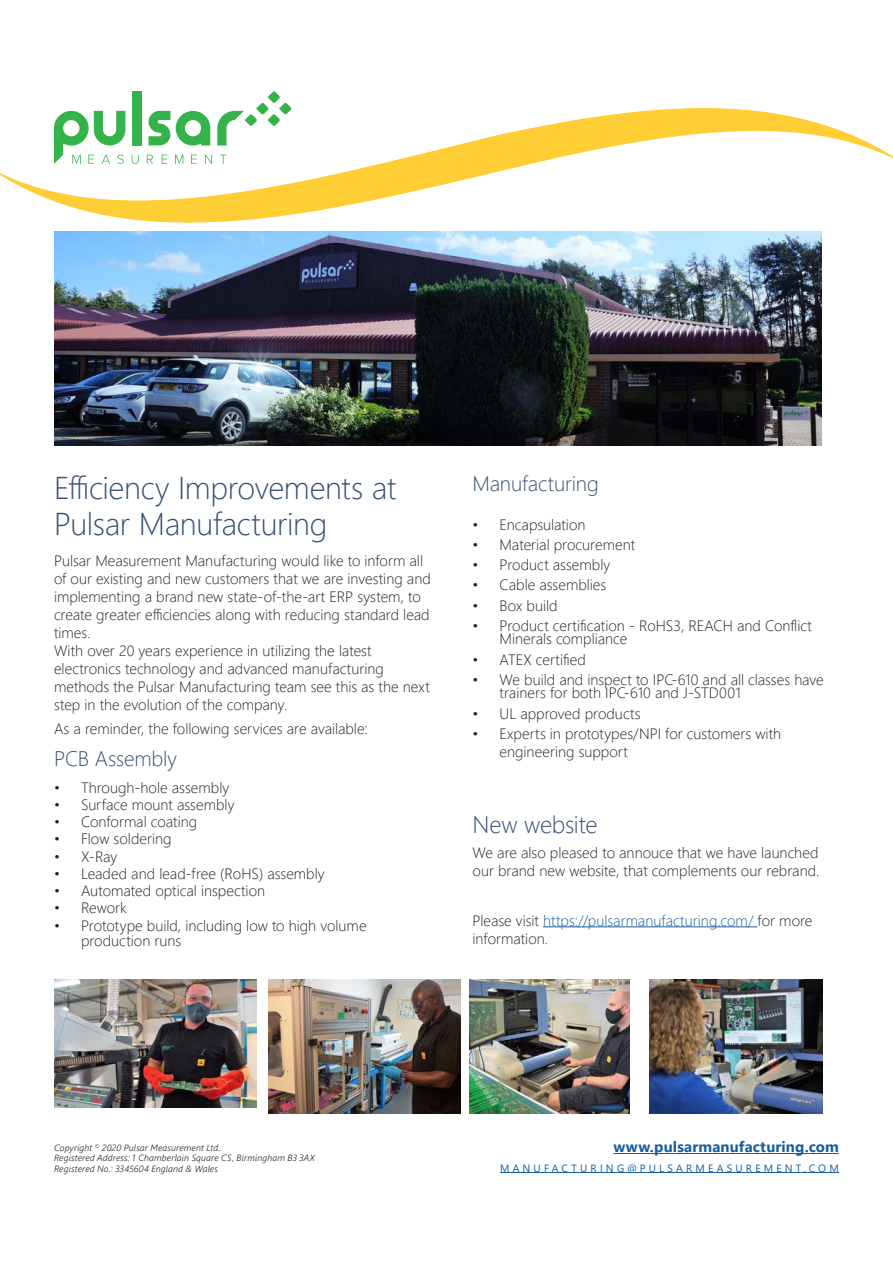
<style>
.page{position:relative;width:893px;height:1263px;background:#fff}
.page>*{position:absolute;margin:0;border:0;box-sizing:border-box;transform-origin:0 0}
.Feature{font:300 31.5px/36px "Segoe UI";letter-spacing:-.01em;color:#365072}
.Body{font:300 24px "Segoe UI";letter-spacing:-.01em;color:#365072}
.Body-2{font:300 21px "Segoe UI";letter-spacing:-.005em;color:#365072}
.Body-3{font:300 15px/18px "Segoe UI";color:#231f20}
.Body-4{font:300 15px/18px "Segoe UI";color:#175d9e}
.Header_1{font:700 15px "Segoe UI";letter-spacing:.01em;color:#175d9e}
.t1{font:10.5px "Segoe UI";letter-spacing:.3em;color:#175d9e}
.t2{font:italic 300 9px "Segoe UI";letter-spacing:.02em;color:#231f20}
.s1{color:#231f20}
</style>
<div class="page">
<hr style="left:613px;top:1153px;width:226px;height:1px;background:#175d9e">
<hr style="left:500px;top:1172px;width:339px;height:1px;background:#175d9e">
<hr style="left:543px;top:926px;width:215px;height:1px;background:#175d9e">
<img style="left:469px;top:979px;width:160px;height:134px">
<img style="left:649px;top:979px;width:173px;height:134px">
<img style="left:54px;top:979px;width:202px;height:129px">
<img style="left:268px;top:979px;width:193px;height:134px">
<img style="left:0;top:109px;width:893px;height:113px">
<div style="left:132px;top:91px;width:10px;height:54px;background:#33b34a"></div>
<svg style="left:149px;top:111px;width:21px;height:34px"></svg>
<svg style="left:176px;top:111px;width:34px;height:35px"></svg>
<svg style="left:217px;top:91px;width:74px;height:55px"></svg>
<svg style="left:54px;top:111px;width:71px;height:53px"></svg>
<svg style="left:132px;top:155px;width:7px;height:9px"></svg>
<svg style="left:147px;top:155px;width:6px;height:9px"></svg>
<svg style="left:162px;top:155px;width:5px;height:9px"></svg>
<svg style="left:175px;top:155px;width:8px;height:9px"></svg>
<svg style="left:191px;top:155px;width:6px;height:9px"></svg>
<svg style="left:205px;top:155px;width:7px;height:9px"></svg>
<svg style="left:220px;top:155px;width:6px;height:9px"></svg>
<img style="left:54px;top:232px;width:767px;height:214px">
<p class="Feature" style="left:54px;top:467px;width:344px">Efficiency Improvements at<br>Pulsar Manufacturing</p>
<p class="Body-3" style="left:54px;top:551px;width:378px">Pulsar Measurement Manufacturing would like to inform all of our existing and new customers that we are investing and implementing a brand new state-of-the-art ERP system, to create greater efficiencies along with reducing standard lead times.</p>
<p class="Body-3" style="left:54px;top:640px;width:377px">With over 20 years experience in utilizing the latest electronics technology and advanced manufacturing methods the Pulsar Manufacturing team see this as the next step in the evolution of the company.</p>
<p class="Body-3" style="left:54px;top:719px;width:315px">As a reminder, the following services are available:</p>
<p class="Body-2" style="left:54px;top:739px;width:125px">PCB Assembly</p>
<p class="Body-3" style="left:54px;top:777px;width:177px">• Through-hole assembly</p>
<p class="Body-3" style="left:54px;top:794px;width:182px">• Surface mount assembly</p>
<p class="Body-3" style="left:54px;top:811px;width:145px">• Conformal coating</p>
<p class="Body-3" style="left:54px;top:829px;width:119px">• Flow soldering</p>
<p class="Body-3" style="left:54px;top:846px;width:65px">• X-Ray</p>
<p class="Body-3" style="left:54px;top:863px;width:272px">• Leaded and lead-free (RoHS) assembly</p>
<p class="Body-3" style="left:54px;top:880px;width:213px">• Automated optical inspection</p>
<p class="Body-3" style="left:54px;top:898px;width:74px">• Rework</p>
<p class="Body-3" style="left:81px;top:916px;width:287px;line-height:15px;text-indent:-27px">• Prototype build, including low to high volume production runs</p>
<p class="Body-2" style="left:472px;top:464px;width:128px">Manufacturing</p>
<p class="Body-3" style="left:472px;top:514px;width:114px">• Encapsulation</p>
<p class="Body-3" style="left:472px;top:534px;width:164px">• Material procurement</p>
<p class="Body-3" style="left:472px;top:554px;width:139px">• Product assembly</p>
<p class="Body-3" style="left:472px;top:574px;width:135px">• Cable assemblies</p>
<p class="Body-3" style="left:472px;top:595px;width:87px">• Box build</p>
<p class="Body-3" style="left:500px;top:617px;width:314px;line-height:13.5px;text-indent:-27px">• Product certification - RoHS3, REACH and Conflict<br>Minerals compliance</p>
<p class="Body-3" style="left:472px;top:649px;width:115px">• ATEX certified</p>
<p class="Body-3" style="left:500px;top:671px;width:326px;line-height:13.5px;text-indent:-27px">• We build and inspect to IPC-610 and all classes have trainers for both IPC-610 and J-STD001</p>
<p class="Body-3" style="left:472px;top:703px;width:170px">• UL approved products</p>
<p class="Body-3" style="left:500px;top:723px;width:283px;text-indent:-27px">• Experts in prototypes/NPI for customers with engineering support</p>
<p class="Body" style="left:472px;top:802px;width:127px">New website</p>
<p class="Body-3" style="left:472px;top:842px;width:348px">We are also pleased to annouce that we have launched our brand new website, that complements our rebrand.</p>
<p class="Body-4" style="left:472px;top:910px;width:341px"><span class="s1">Please visit</span> https://pulsarmanufacturing.com/ <span class="s1">for more information.</span></p>
<p class="t2" style="left:54px;top:1139px;width:170px">Copyright <sup>©</sup> 2020 Pulsar Measurement Ltd..</p>
<p class="t2" style="left:54px;top:1149px;width:263px">Registered Address: 1 Chamberlain Square CS, Birmingham B3 3AX</p>
<p class="t2" style="left:54px;top:1160px;width:165px">Registered No.: 3345604 England &amp; Wales</p>
<p class="Header_1" style="left:613px;top:1133px;width:227px">www.pulsarmanufacturing.com</p>
<p class="t1" style="left:500px;top:1158px;width:340px">MANUFACTURING@PULSARMEASUREMENT.COM</p>
</div>
